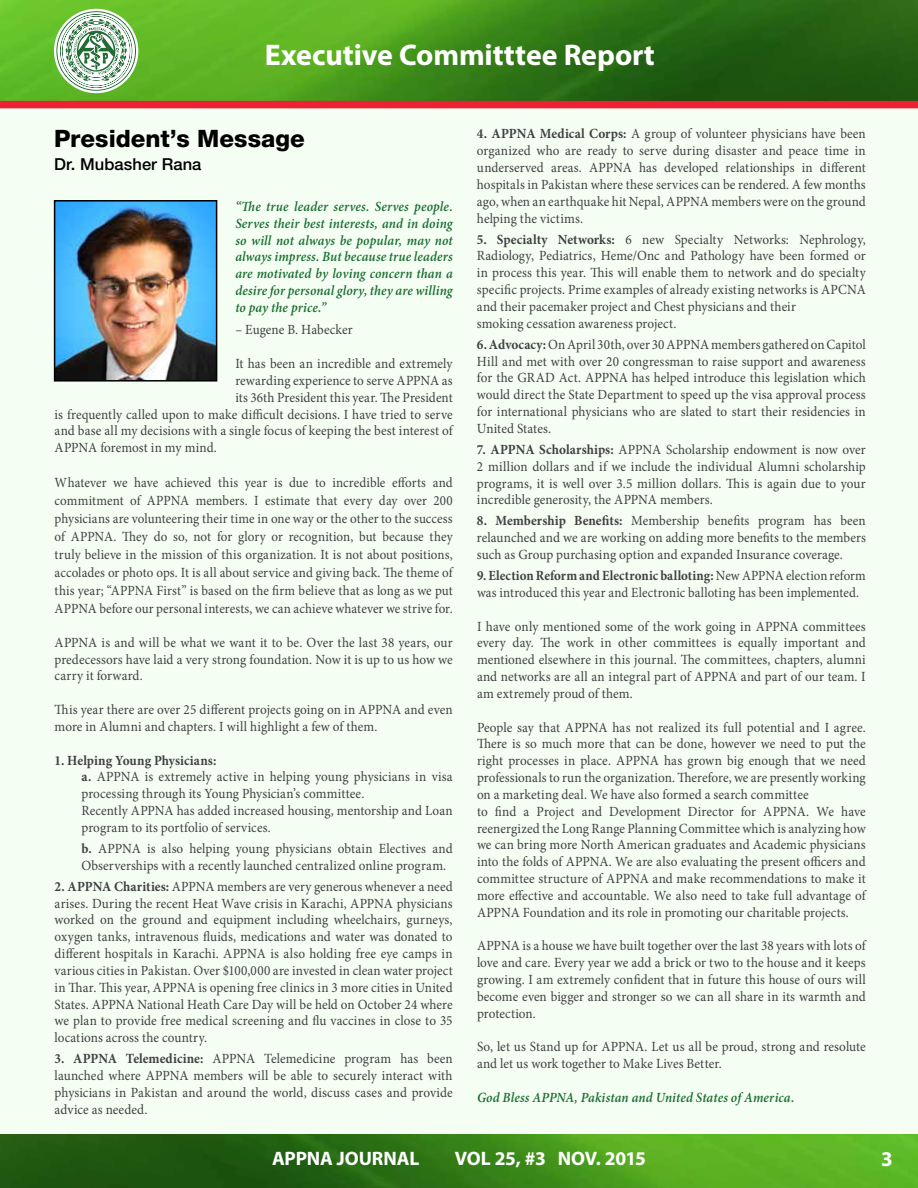
<style>
.page{position:relative;width:918px;height:1188px;background:#fff}
.page>*{position:absolute;margin:0;border:0;box-sizing:border-box;transform-origin:0 0}
.t1{font:700 30px "Myriad Pro";letter-spacing:-.005em;color:#fff}
.t2{font:800 24px "Helvetica Neue LT Pro";color:#000}
.t3{font:700 21px "Myriad Pro";color:#fff}
.t4{font:700 19.5px "Myriad Pro";letter-spacing:-.01em;color:#fff}
.t5{font:500 16.5px "Helvetica Neue LT Pro";letter-spacing:.005em;color:#000}
.t6{font:14.1px/16.8px "Minion Pro";letter-spacing:.005em;color:#414042;text-align:justify;scale:.94 1}
.t7{font:14.1px/18px "Minion Pro";letter-spacing:.005em;color:#414042;text-align:justify;scale:.93 1}
.t8{font:italic 600 14.1px/16.8px "Minion Pro";letter-spacing:.01em;color:#1a6d31;text-align:justify;scale:.94 1}
.t9{font:14.1px/16.8px "Minion Pro";letter-spacing:.005em;color:#414042;scale:.92 1}
.s1{font-weight:700}
</style>
<div class="page">
<div style="left:0;top:109px;width:918px;height:1024px;background:#f4fef3"></div>
<img style="left:0;top:1134px;width:918px;height:54px">
<img style="left:0;top:0;width:918px;height:101px">
<div style="left:0;top:101px;width:918px;height:7px;background:#ee2034"></div>
<svg style="left:56px;top:11px;width:80px;height:80px"></svg>
<img style="left:57px;top:203px;width:157px;height:176px">
<div style="left:54px;top:200px;width:163px;height:182px;border:2px solid #000"></div>
<h1 class="t1" style="left:265px;top:36px;width:392px">Executive Committtee Report</h1>
<h2 class="t2" style="left:54px;top:124px;width:252px">President’s Message</h2>
<p class="t5" style="left:54px;top:154px;width:149px">Dr. Mubasher Rana</p>
<p class="t8" style="left:235px;top:198px;width:233px">“The true leader serves. Serves people.<br>Serves their best interests, and in doing so will not always be popular, may not always impress. But because true leaders are motivated by loving concern than a desire for personal glory, they are willing to pay the price.”</p>
<p class="t6" style="left:235px;top:322px;width:126px">– Eugene B. Habecker</p>
<p class="t6" style="left:235px;top:355px;width:233px">It has been an incredible and extremely</p>
<p class="t6" style="left:235px;top:372px;width:233px">rewarding experience to serve APPNA as</p>
<p class="t6" style="left:235px;top:389px;width:233px">its 36th President this year. The President</p>
<p class="t6" style="left:55px;top:406px;width:425px">is frequently called upon to make difficult decisions. I have tried to serve</p>
<p class="t6" style="left:55px;top:423px;width:425px">and base all my decisions with a single focus of keeping the best interest of</p>
<p class="t6" style="left:55px;top:439px;width:174px">APPNA foremost in my mind.</p>
<p class="t7" style="left:55px;top:474px;width:430px">Whatever we have achieved this year is due to incredible efforts and commitment of APPNA members. I estimate that every day over 200 physicians are volunteering their time in one way or the other to the success of APPNA. They do so, not for glory or recognition, but because they truly believe in the mission of this organization. It is not about positions, accolades or photo ops. It is all about service and giving back. The theme of this year; “APPNA First” is based on the firm believe that as long as we put APPNA before our personal interests, we can achieve whatever we strive for.</p>
<p class="t6" style="left:55px;top:634px;width:425px">APPNA is and will be what we want it to be. Over the last 38 years, our predecessors have laid a very strong foundation. Now it is up to us how we carry it forward.</p>
<p class="t6" style="left:55px;top:701px;width:425px">This year there are over 25 different projects going on in APPNA and even more in Alumni and chapters. I will highlight a few of them.</p>
<p class="t6" style="left:82px;top:752px;width:396px;text-align:left;text-indent:-27px"><span class="s1">1. Helping Young Physicians:<br>a.</span> APPNA is extremely active in helping young physicians in visa processing through its Young Physician’s committee.<br>Recently APPNA has added increased housing, mentorship and Loan program to its portfolio of services.</p>
<p class="t6" style="left:82px;top:840px;width:396px"><span class="s1">b.</span> APPNA is also helping young physicians obtain Electives and<br>Observerships with a recently launched centralized online program.</p>
<p class="t6" style="left:55px;top:878px;width:425px"><span class="s1">2. APPNA Charities:</span> APPNA members are very generous whenever a need arises. During the recent Heat Wave crisis in Karachi, APPNA physicians worked on the ground and equipment including wheelchairs, gurneys, oxygen tanks, intravenous fluids, medications and water was donated to different hospitals in Karachi. APPNA is also holding free eye camps in various cities in Pakistan. Over $100,000 are invested in clean water project in Thar. This year, APPNA is opening free clinics in 3 more cities in United States. APPNA National Heath Care Day will be held on October 24 where we plan to provide free medical screening and flu vaccines in close to 35 locations across the country.</p>
<p class="t6" style="left:55px;top:1050px;width:425px"><span class="s1">3. APPNA Telemedicine:</span> APPNA Telemedicine program has been launched where APPNA members will be able to securely interact with physicians in Pakistan and around the world, discuss cases and provide advice as needed.</p>
<p class="t6" style="left:477px;top:126px;width:415px"><span class="s1">4. APPNA Medical Corps:</span> A group of volunteer physicians have been organized who are ready to serve during disaster and peace time in underserved areas. APPNA has developed relationships in different hospitals in Pakistan where these services can be rendered. A few months ago, when an earthquake hit Nepal, APPNA members were on the ground helping the victims.</p>
<p class="t6" style="left:477px;top:231px;width:415px;text-align:left"><span class="s1">5. Specialty Networks:</span> 6 new Specialty Networks: Nephrology, Radiology, Pediatrics, Heme/Onc and Pathology have been formed or in process this year. This will enable them to network and do specialty specific projects. Prime examples of already existing networks is APCNA and their pacemaker project and Chest physicians and their<br>smoking cessation awareness project.</p>
<p class="t6" style="left:477px;top:336px;width:415px"><span class="s1">6. Advocacy:</span> On April 30th, over 30 APPNA members gathered on Capitol Hill and met with over 20 congressman to raise support and awareness for the GRAD Act. APPNA has helped introduce this legislation which would direct the State Department to speed up the visa approval process for international physicians who are slated to start their residencies in United States.</p>
<p class="t6" style="left:477px;top:441px;width:415px"><span class="s1">7. APPNA Scholarships:</span> APPNA Scholarship endowment is now over 2 million dollars and if we include the individual Alumni scholarship programs, it is well over 3.5 million dollars. This is again due to your incredible generosity, the APPNA members.</p>
<p class="t6" style="left:477px;top:513px;width:415px"><span class="s1">8. Membership Benefits:</span> Membership benefits program has been relaunched and we are working on adding more benefits to the members such as Group purchasing option and expanded Insurance coverage.</p>
<p class="t9" style="left:477px;top:567px;width:424px"><span class="s1">9. Election Reform and Electronic balloting:</span> New APPNA election reform was introduced this year and Electronic balloting has been implemented.</p>
<p class="t6" style="left:477px;top:618px;width:415px">I have only mentioned some of the work going in APPNA committees every day. The work in other committees is equally important and mentioned elsewhere in this journal. The committees, chapters, alumni and networks are all an integral part of APPNA and part of our team. I am extremely proud of them.</p>
<p class="t6" style="left:477px;top:719px;width:415px;text-align:left">People say that APPNA has not realized its full potential and I agree.<br>There is so much more that can be done, however we need to put the right processes in place. APPNA has grown big enough that we need professionals to run the organization. Therefore, we are presently working on a marketing deal. We have also formed a search committee<br>to find a Project and Development Director for APPNA. We have reenergized the Long Range Planning Committee which is analyzing how we can bring more North American graduates and Academic physicians into the folds of APPNA. We are also evaluating the present officers and committee structure of APPNA and make recommendations to make it more effective and accountable. We also need to take full advantage of APPNA Foundation and its role in promoting our charitable projects.</p>
<p class="t6" style="left:477px;top:937px;width:415px">APPNA is a house we have built together over the last 38 years with lots of love and care. Every year we add a brick or two to the house and it keeps growing. I am extremely confident that in future this house of ours will become even bigger and stronger so we can all share in its warmth and protection.</p>
<p class="t6" style="left:477px;top:1038px;width:415px">So, let us Stand up for APPNA. Let us all be proud, strong and resolute and let us work together to Make Lives Better.</p>
<p class="t8" style="left:477px;top:1089px;width:339px">God Bless APPNA, Pakistan and United States of America.</p>
<h3 class="t4" style="left:272px;top:1146px;width:149px">APPNA JOURNAL</h3>
<h3 class="t4" style="left:455px;top:1146px;width:193px">VOL 25, #3 NOV. 2015</h3>
<h3 class="t3" style="left:881px;top:1145px;width:13px">3</h3>
</div>
